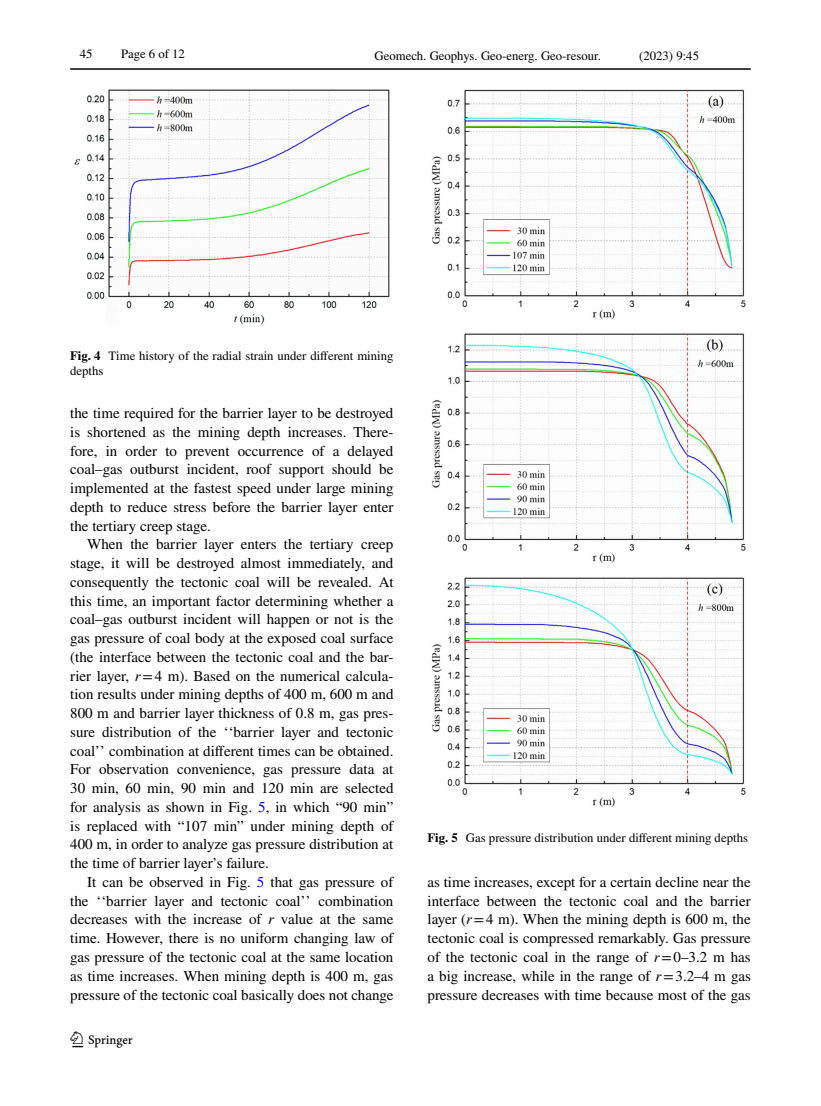
<style>
.page{position:relative;width:821px;height:1106px;background:#fff}
.page>*{position:absolute;margin:0;border:0;box-sizing:border-box;transform-origin:0 0}
.t1{font:22.5px "Springnew Regular 2";color:#000}
.t2{font:15px/18.8px "STIX";color:#000;text-align:justify}
.t3{font:12.75px/15px "STIX";color:#000}
.s1{font-weight:700}
.s2{font-style:italic}
.s3{color:#00f}
</style>
<div class="page">
<hr style="left:70px;top:68px;width:680px;height:2px;background:#000">
<img style="left:74px;top:89px;width:315px;height:235px">
<img style="left:432px;top:89px;width:314px;height:718px">
<p class="t3" style="left:80px;top:47px;width:14px">45</p>
<p class="t3" style="left:121px;top:47px;width:65px">Page 6 of 12</p>
<p class="t3" style="left:374px;top:49px;width:228px">Geomech. Geophys. Geo-energ. Geo-resour.</p>
<p class="t3" style="left:639px;top:49px;width:61px">(2023) 9:45</p>
<p class="t3" style="left:70px;top:349px;width:325px"><span class="s1">Fig. 4</span> Time history of the radial strain under different mining depths</p>
<p class="t2" style="left:70px;top:404px;width:325px">the time required for the barrier layer to be destroyed is shortened as the mining depth increases. There&shy;fore, in order to prevent occurrence of a delayed coal–gas outburst incident, roof support should be implemented at the fastest speed under large mining depth to reduce stress before the barrier layer enter the tertiary creep stage.</p>
<p class="t2" style="left:70px;top:536px;width:325px;text-indent:17px">When the barrier layer enters the tertiary creep stage, it will be destroyed almost immediately, and consequently the tectonic coal will be revealed. At this time, an important factor determining whether a coal–gas outburst incident will happen or not is the gas pressure of coal body at the exposed coal surface (the interface between the tectonic coal and the bar&shy;rier layer, <span class="s2">r</span>=4 m). Based on the numerical calcula&shy;tion results under mining depths of 400 m, 600 m and 800 m and barrier layer thickness of 0.8 m, gas pres&shy;sure distribution of the ‘‘barrier layer and tectonic coal’’ combination at different times can be obtained.<br>For observation convenience, gas pressure data at 30 min, 60 min, 90 min and 120 min are selected for analysis as shown in Fig. <span class="s3">5</span>, in which “90 min” is replaced with “107 min” under mining depth of 400 m, in order to analyze gas pressure distribution at the time of barrier layer’s failure.</p>
<p class="t2" style="left:70px;top:873px;width:325px;text-indent:17px">It can be observed in Fig. <span class="s3">5</span> that gas pressure of the ‘‘barrier layer and tectonic coal’’ combination decreases with the increase of <span class="s2">r</span> value at the same time. However, there is no uniform changing law of gas pressure of the tectonic coal at the same location as time increases. When mining depth is 400 m, gas pressure of the tectonic coal basically does not change</p>
<p class="t2" style="left:427px;top:873px;width:325px">as time increases, except for a certain decline near the interface between the tectonic coal and the barrier layer (<span class="s2">r</span>=4 m). When the mining depth is 600 m, the tectonic coal is compressed remarkably. Gas pressure of the tectonic coal in the range of <span class="s2">r</span>=0–3.2 m has a big increase, while in the range of <span class="s2">r</span>=3.2–4 m gas pressure decreases with time because most of the gas</p>
<p class="t3" style="left:427px;top:831px;width:322px"><span class="s1">Fig. 5</span> Gas pressure distribution under different mining depths</p>
<h1 class="t1" style="left:72px;top:1031px;width:62px">1 3</h1>
</div>
